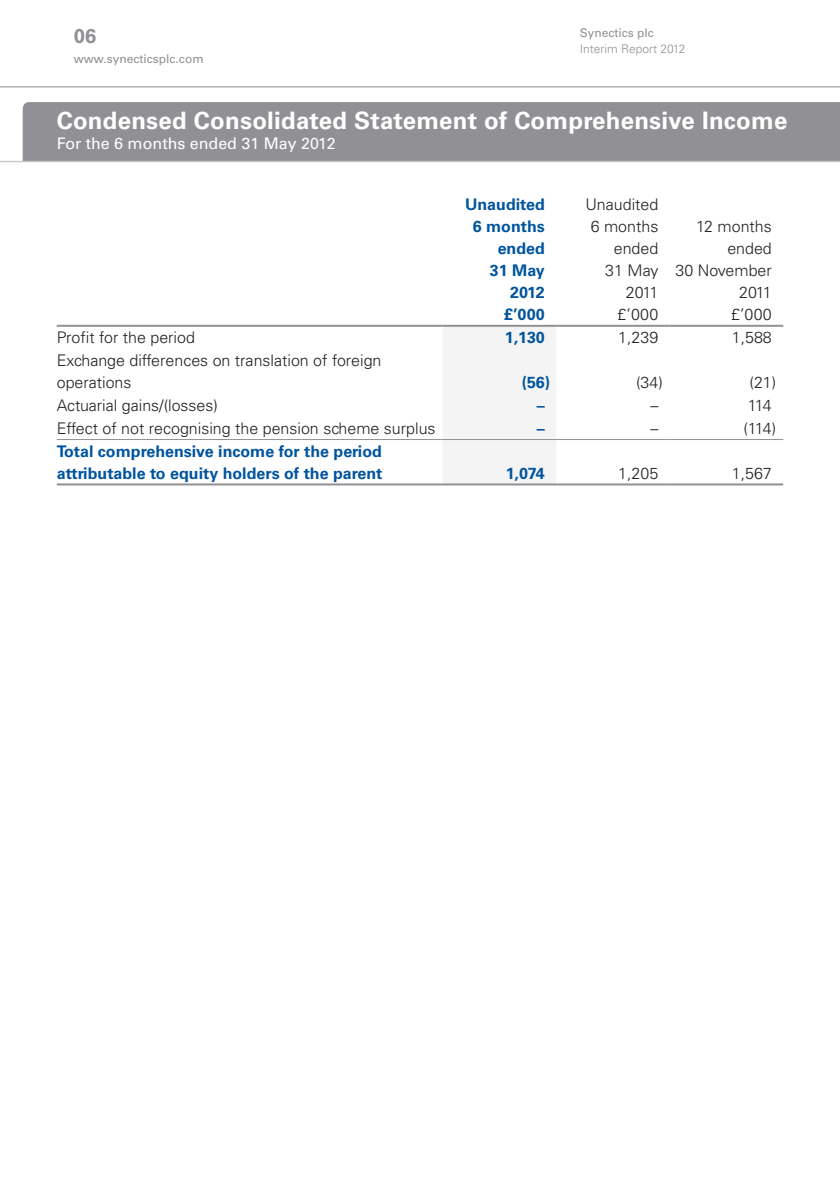
<style>
.page{position:relative;width:840px;height:1191px;background:#fff}
.page>*{position:absolute;margin:0;border:0;box-sizing:border-box;transform-origin:0 0}
.t1{font:700 24px "Univers LT Std";letter-spacing:.01em;color:#fff}
.t2{font:700 20px "Univers LT Std";color:#919195}
.t3{font:300 16px/22px "Univers LT Std";color:#231f20;text-align:right}
.t4{font:700 16px/22px "Univers LT Std";color:#00549e;text-align:right}
.t5{font:16px "Univers LT Std";color:#fff}
.t6{font:12px "Univers LT Std";color:#919195}
.t7{font:300 12px "Univers LT Std";color:#919195}
</style>
<div class="page">
<svg style="left:0;top:86px;width:839px;height:2px"></svg>
<div style="left:23px;top:102px;width:816px;height:58px;background:#919195"></div>
<svg style="left:0;top:160px;width:839px;height:326px"></svg>
<div style="left:442px;top:327px;width:114px;height:156px;background:#f4f4f4"></div>
<hr style="left:57px;top:483px;width:385px;height:2px;background:#919195">
<hr style="left:556px;top:483px;width:113px;height:2px;background:#919195">
<hr style="left:669px;top:483px;width:113px;height:2px;background:#919195">
<hr style="left:442px;top:483px;width:114px;height:2px;background:#919195">
<hr style="left:57px;top:439px;width:385px;height:1px;background:#919195">
<hr style="left:442px;top:439px;width:114px;height:1px;background:#919195">
<hr style="left:556px;top:439px;width:113px;height:1px;background:#919195">
<hr style="left:669px;top:439px;width:113px;height:1px;background:#919195">
<hr style="left:442px;top:325px;width:114px;height:2px;background:#919195">
<hr style="left:556px;top:325px;width:113px;height:2px;background:#919195">
<hr style="left:669px;top:325px;width:113px;height:2px;background:#919195">
<hr style="left:57px;top:325px;width:385px;height:2px;background:#919195">
<p class="t2" style="left:74px;top:24px;width:24px">06</p>
<p class="t6" style="left:579px;top:25px;width:75px">Synectics plc</p>
<p class="t7" style="left:579px;top:41px;width:107px">Interim Report 2012</p>
<p class="t6" style="left:74px;top:51px;width:131px">www.synecticsplc.com</p>
<h1 class="t1" style="left:57px;top:107px;width:731px">Condensed Consolidated Statement of Comprehensive Income</h1>
<p class="t5" style="left:57px;top:134px;width:280px">For the 6 months ended 31 May 2012</p>
<p class="t4" style="left:465px;top:194px;width:81px">Unaudited<br>6 months ended<br>31 May<br>2012<br>£’000</p>
<p class="t3" style="left:585px;top:193px;width:74px">Unaudited<br>6 months ended<br>31 May<br>2011 £’000</p>
<p class="t3" style="left:675px;top:215px;width:98px">12 months ended<br>30 November<br>2011<br>£’000</p>
<p class="t3" style="left:57px;top:326px;width:140px">Profit for the period</p>
<p class="t4" style="left:504px;top:326px;width:42px">1,130</p>
<p class="t3" style="left:618px;top:326px;width:42px">1,239</p>
<p class="t3" style="left:731px;top:326px;width:42px">1,588</p>
<p class="t3" style="left:57px;top:349px;width:326px;text-align:left">Exchange differences on translation of foreign operations</p>
<p class="t4" style="left:521px;top:371px;width:30px">(56)</p>
<p class="t3" style="left:635px;top:371px;width:28px">(34)</p>
<p class="t3" style="left:749px;top:371px;width:28px">(21)</p>
<p class="t3" style="left:57px;top:394px;width:163px">Actuarial gains/(losses)</p>
<p class="t4" style="left:536px;top:394px;width:9px">–</p>
<p class="t3" style="left:650px;top:394px;width:9px">–</p>
<p class="t3" style="left:747px;top:394px;width:26px">114</p>
<p class="t3" style="left:57px;top:417px;width:380px">Effect of not recognising the pension scheme surplus</p>
<p class="t4" style="left:536px;top:417px;width:9px">–</p>
<p class="t3" style="left:650px;top:417px;width:9px">–</p>
<p class="t3" style="left:743px;top:417px;width:34px">(114)</p>
<p class="t4" style="left:57px;top:440px;width:327px;text-align:left">Total comprehensive income for the period attributable to equity holders of the parent</p>
<p class="t4" style="left:505px;top:462px;width:41px">1,074</p>
<p class="t3" style="left:618px;top:462px;width:42px">1,205</p>
<p class="t3" style="left:731px;top:462px;width:42px">1,567</p>
</div>
